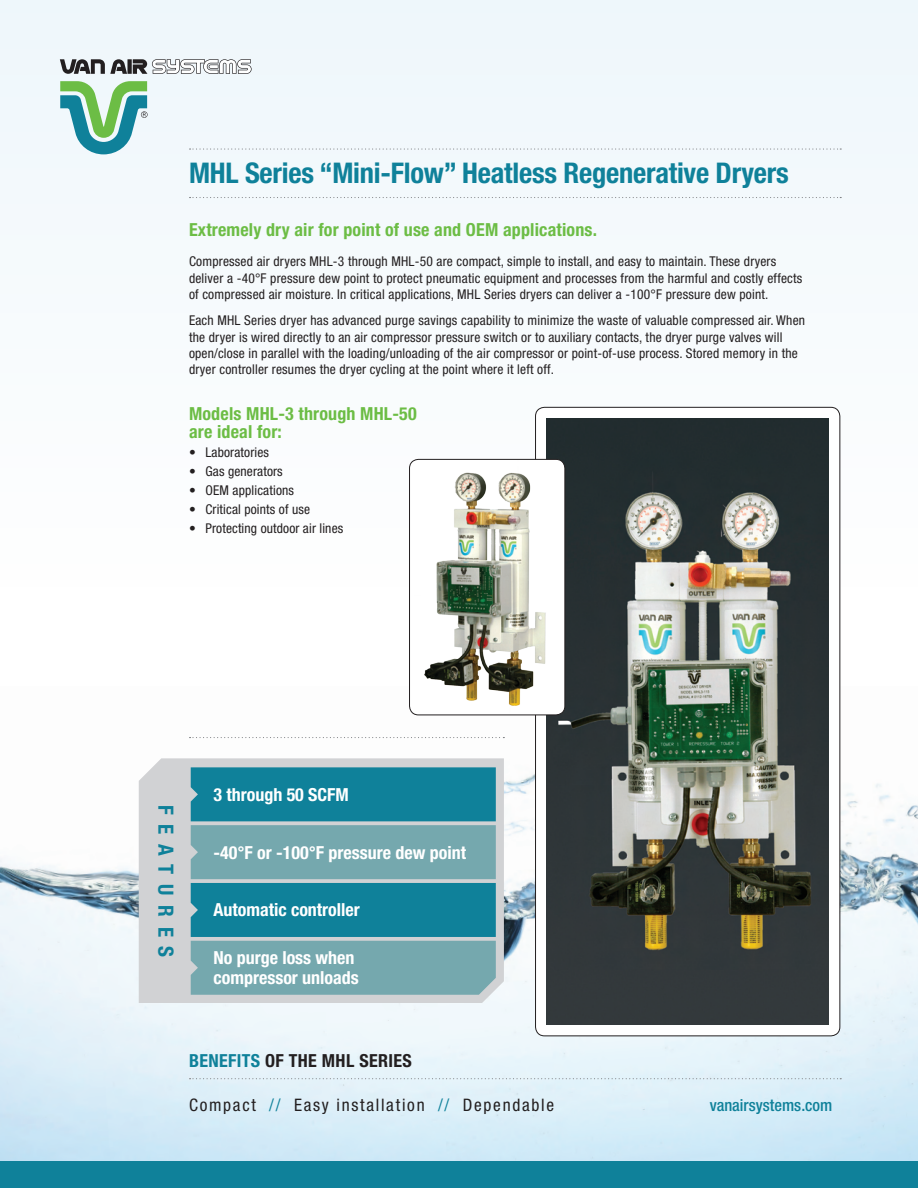
<style>
.page{position:relative;width:918px;height:1188px;background:#fff}
.page>*{position:absolute;margin:0;border:0;box-sizing:border-box;transform-origin:0 0}
.t1{font:700 condensed 28.5px "Helvetica Neue LT Std";letter-spacing:-.01em;color:#0f819a}
.t2{font:700 condensed 21px "Helvetica Neue LT Std";letter-spacing:.465em;color:#0f819a}
.t3{font:700 condensed 18px/19.5px "Helvetica Neue LT Std";color:#fff}
.green_sub{font:700 condensed 18px/18.6px "Helvetica Neue LT Std";letter-spacing:.01em;color:#6cbd45}
.green_sub-2{font:700 condensed 18px "Helvetica Neue LT Std";letter-spacing:.02em;color:#231f20}
.t4{font:condensed 17.25px "Helvetica Neue LT Std";letter-spacing:.1em;color:#231f20}
.t5{font:500 condensed 16.5px "Helvetica Neue LT Std";color:#0f819a}
.t6{font:condensed 13.5px/16.2px "Helvetica Neue LT Std";letter-spacing:.015em;color:#231f20}
.s1{color:#0f819a}
</style>
<div class="page">
<img style="left:0;top:686px;width:918px;height:476px">
<div style="left:0;top:0;width:918px;height:594px;background:#f5fafc"></div>
<div style="left:0;top:1162px;width:918px;height:26px;background:#0f819a"></div>
<svg style="left:60px;top:59px;width:192px;height:15px"></svg>
<svg style="left:60px;top:81px;width:88px;height:73px"></svg>
<svg style="left:190px;top:148px;width:651px;height:2px"></svg>
<svg style="left:190px;top:197px;width:651px;height:1px"></svg>
<svg style="left:190px;top:1078px;width:651px;height:1px"></svg>
<svg style="left:139px;top:758px;width:365px;height:245px;background:#d0d2d4"></svg>
<svg style="left:191px;top:767px;width:305px;height:228px;background:#4a97a6"></svg>
<svg style="left:190px;top:737px;width:314px;height:1px"></svg>
<div style="left:536px;top:407px;width:304px;height:629px;background:#fff;border-radius:9px"></div>
<img style="left:547px;top:418px;width:282px;height:607px">
<div style="left:410px;top:459px;width:155px;height:256px;background:#fff;border-radius:9px"></div>
<img style="left:413px;top:459px;width:148px;height:256px">
<div style="left:409px;top:459px;width:156px;height:256px;border:1px solid #231f20;border-radius:9px"></div>
<p class="t1" style="left:189px;top:156px;width:601px">MHL Series “Mini-Flow” Heatless Regenerative Dryers</p>
<p class="green_sub" style="left:189px;top:220px;width:410px">Extremely dry air for point of use and OEM applications.</p>
<p class="t6" style="left:189px;top:254px;width:615px">Compressed air dryers MHL-3 through MHL-50 are compact, simple to install, and easy to maintain. These dryers deliver a -40°F pressure dew point to protect pneumatic equipment and processes from the harmful and costly effects of compressed air moisture. In critical applications, MHL Series dryers can deliver a -100°F pressure dew point.</p>
<p class="t6" style="left:189px;top:312px;width:618px">Each MHL Series dryer has advanced purge savings capability to minimize the waste of valuable compressed air. When the dryer is wired directly to an air compressor pressure switch or to auxiliary contacts, the dryer purge valves will open/close in parallel with the loading/unloading of the air compressor or point-of-use process. Stored memory in the dryer controller resumes the dryer cycling at the point where it left off.</p>
<p class="green_sub" style="left:189px;top:404px;width:229px">Models MHL-3 through MHL-50 are ideal for:</p>
<p class="t6" style="left:189px;top:444px;width:82px">• Laboratories</p>
<p class="t6" style="left:189px;top:463px;width:95px">• Gas generators</p>
<p class="t6" style="left:189px;top:482px;width:107px">• OEM applications</p>
<p class="t6" style="left:189px;top:501px;width:123px">• Critical points of use</p>
<p class="t6" style="left:189px;top:520px;width:156px">• Protecting outdoor air lines</p>
<p class="t2" style="left:179px;top:805px;width:154px;rotate:90deg">FEATURES</p>
<p class="t3" style="left:213px;top:784px;width:137px">3 through 50 SCFM</p>
<p class="t3" style="left:213px;top:842px;width:254px">-40°F or -100°F pressure dew point</p>
<p class="t3" style="left:213px;top:900px;width:148px">Automatic controller</p>
<p class="t3" style="left:213px;top:948px;width:147px">No purge loss when compressor unloads</p>
<p class="green_sub-2" style="left:189px;top:1050px;width:224px"><span class="s1">BENEFITS</span> OF THE MHL SERIES</p>
<p class="t4" style="left:189px;top:1095px;width:367px">Compact <span class="s1">//</span> Easy installation <span class="s1">//</span> Dependable</p>
<p class="t5" style="left:710px;top:1096px;width:124px">vanairsystems.com</p>
</div>
